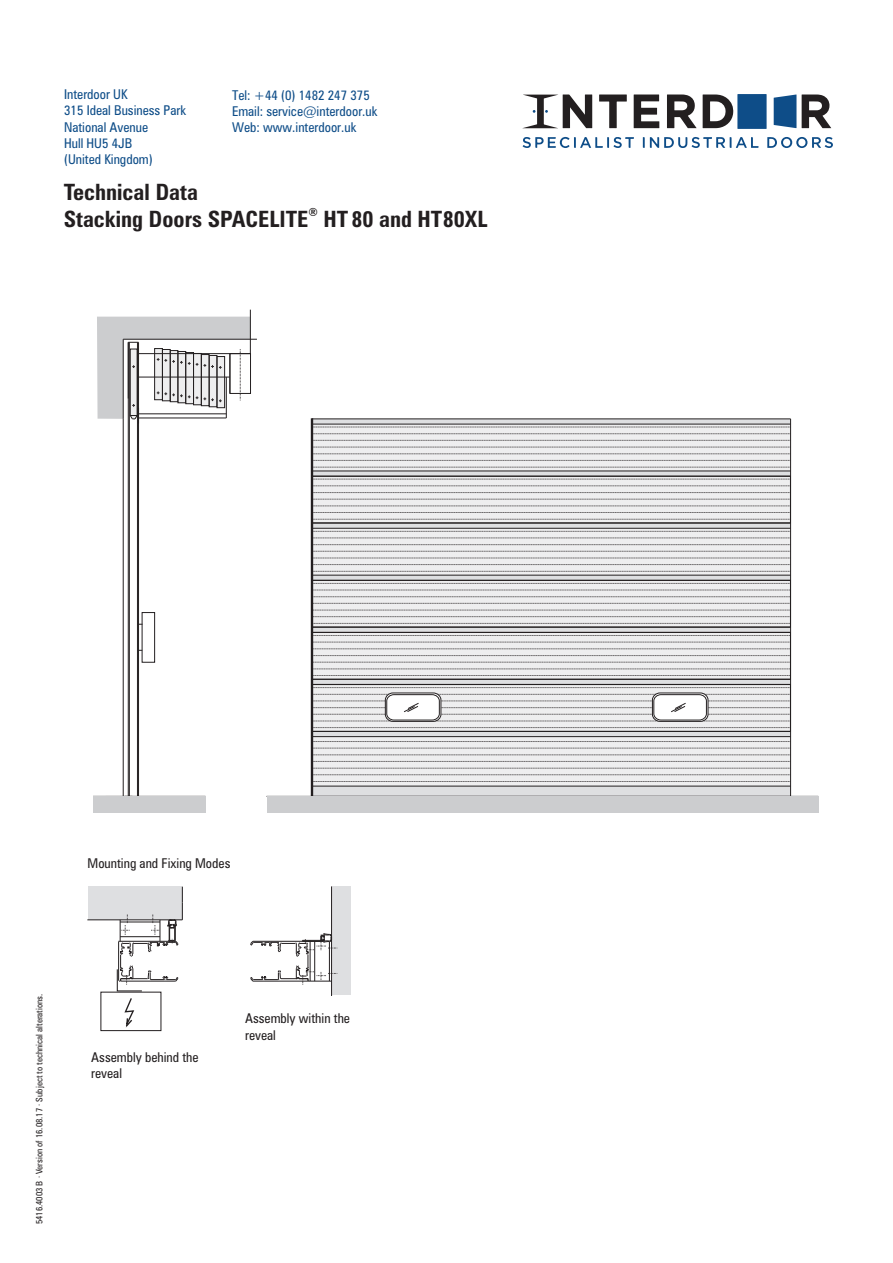
<style>
.page{position:relative;width:893px;height:1263px;background:#fff}
.page>*{position:absolute;margin:0;border:0;box-sizing:border-box;transform-origin:0 0}
.t1{font:700 condensed 22.5px "Zurich BT";color:#231f20}
.t2{font:condensed 13.5px/16.2px "Zurich BT";color:#0e4d88}
.t3{font:condensed 13.5px/16.2px "Zurich BT";color:#231f20}
.t4{font:700 condensed 11.25px "Zurich BT";color:#231f20}
.t5{font:condensed 9px "Zurich BT";color:#231f20}
</style>
<div class="page">
<div style="left:88px;top:886px;width:94px;height:33px;background:#dedfe1"></div>
<div style="left:332px;top:886px;width:19px;height:109px;background:#dedfe1"></div>
<hr style="left:250px;top:310px;width:1px;height:44px;background:#231f20">
<hr style="left:123px;top:419px;width:1px;height:377px;background:#231f20">
<hr style="left:128px;top:342px;width:1px;height:454px;background:#231f20">
<hr style="left:129px;top:342px;width:1px;height:454px;background:#231f20">
<hr style="left:137px;top:342px;width:1px;height:454px;background:#231f20">
<hr style="left:138px;top:342px;width:1px;height:454px;background:#231f20">
<hr style="left:331px;top:886px;width:1px;height:110px;background:#231f20">
<hr style="left:87px;top:919px;width:95px;height:1px;background:#231f20">
<hr style="left:123px;top:339px;width:134px;height:1px;background:#231f20">
<div style="left:230px;top:353px;width:21px;height:41px;border:1px solid #231f20"></div>
<svg style="left:97px;top:317px;width:153px;height:106px"></svg>
<svg style="left:250px;top:933px;width:87px;height:51px"></svg>
<div style="left:93px;top:796px;width:113px;height:17px;background:#cccdcf"></div>
<div style="left:142px;top:612px;width:13px;height:51px;border:1px solid #231f20"></div>
<svg style="left:116px;top:887px;width:67px;height:144px"></svg>
<svg style="left:313px;top:419px;width:477px;height:377px;fill:#dedfe1"></svg>
<svg style="left:313px;top:425px;width:477px;height:45px;fill:#eeeeef"></svg>
<svg style="left:313px;top:477px;width:477px;height:46px;fill:#eeeeef"></svg>
<svg style="left:313px;top:529px;width:477px;height:46px;fill:#eeeeef"></svg>
<svg style="left:313px;top:581px;width:477px;height:46px;fill:#eeeeef"></svg>
<div style="left:312px;top:684px;width:479px;height:47px;background:#eeeeef"></div>
<svg style="left:313px;top:633px;width:477px;height:46px;fill:#eeeeef"></svg>
<div style="left:312px;top:736px;width:478px;height:50px;background:linear-gradient(to right,#ededee,#ededee)"></div>
<svg style="left:313px;top:781px;width:477px;height:1px"></svg>
<hr style="left:312px;top:786px;width:479px;height:1px;background:#231f20">
<svg style="left:313px;top:768px;width:477px;height:7px"></svg>
<svg style="left:313px;top:761px;width:477px;height:1px"></svg>
<svg style="left:313px;top:748px;width:477px;height:7px"></svg>
<svg style="left:313px;top:741px;width:477px;height:1px"></svg>
<hr style="left:312px;top:731px;width:479px;height:1px;background:#231f20">
<hr style="left:312px;top:736px;width:479px;height:1px;background:#231f20">
<svg style="left:313px;top:603px;width:477px;height:1px"></svg>
<hr style="left:312px;top:632px;width:479px;height:1px;background:#231f20">
<hr style="left:312px;top:627px;width:479px;height:1px;background:#231f20">
<svg style="left:313px;top:635px;width:477px;height:1px"></svg>
<svg style="left:313px;top:642px;width:477px;height:7px"></svg>
<svg style="left:313px;top:655px;width:477px;height:1px"></svg>
<svg style="left:313px;top:662px;width:477px;height:1px"></svg>
<svg style="left:313px;top:610px;width:477px;height:7px"></svg>
<svg style="left:313px;top:623px;width:477px;height:1px"></svg>
<svg style="left:313px;top:669px;width:477px;height:7px"></svg>
<hr style="left:312px;top:679px;width:479px;height:1px;background:#231f20">
<hr style="left:312px;top:684px;width:479px;height:1px;background:#231f20">
<svg style="left:313px;top:551px;width:477px;height:1px"></svg>
<svg style="left:313px;top:558px;width:477px;height:7px"></svg>
<svg style="left:313px;top:571px;width:477px;height:1px"></svg>
<hr style="left:312px;top:580px;width:479px;height:1px;background:#231f20">
<hr style="left:312px;top:575px;width:479px;height:1px;background:#231f20">
<hr style="left:312px;top:528px;width:479px;height:1px;background:#231f20">
<hr style="left:312px;top:523px;width:479px;height:1px;background:#231f20">
<svg style="left:313px;top:531px;width:477px;height:1px"></svg>
<svg style="left:313px;top:538px;width:477px;height:7px"></svg>
<svg style="left:313px;top:519px;width:477px;height:1px"></svg>
<svg style="left:313px;top:583px;width:477px;height:1px"></svg>
<svg style="left:313px;top:590px;width:477px;height:7px"></svg>
<svg style="left:313px;top:427px;width:477px;height:7px"></svg>
<svg style="left:313px;top:506px;width:477px;height:7px"></svg>
<svg style="left:313px;top:467px;width:477px;height:1px"></svg>
<hr style="left:312px;top:470px;width:479px;height:1px;background:#231f20">
<hr style="left:312px;top:476px;width:479px;height:1px;background:#231f20">
<svg style="left:313px;top:479px;width:477px;height:1px"></svg>
<svg style="left:313px;top:486px;width:477px;height:7px"></svg>
<svg style="left:313px;top:499px;width:477px;height:1px"></svg>
<svg style="left:313px;top:454px;width:477px;height:7px"></svg>
<svg style="left:313px;top:447px;width:477px;height:1px"></svg>
<svg style="left:313px;top:440px;width:477px;height:1px"></svg>
<hr style="left:312px;top:424px;width:479px;height:1px;background:#231f20">
<hr style="left:312px;top:418px;width:479px;height:1px;background:#231f20">
<hr style="left:311px;top:418px;width:2px;height:378px;background:#231f20">
<hr style="left:790px;top:419px;width:1px;height:377px;background:#231f20">
<div style="left:267px;top:796px;width:551px;height:17px;background:#cccdcf"></div>
<svg style="left:313px;top:687px;width:477px;height:41px"></svg>
<svg style="left:774px;top:94px;width:57px;height:34px"></svg>
<svg style="left:667px;top:94px;width:30px;height:34px"></svg>
<svg style="left:703px;top:94px;width:64px;height:35px"></svg>
<svg style="left:634px;top:94px;width:25px;height:34px"></svg>
<svg style="left:599px;top:94px;width:28px;height:34px"></svg>
<svg style="left:767px;top:137px;width:66px;height:11px"></svg>
<svg style="left:523px;top:137px;width:111px;height:11px"></svg>
<svg style="left:643px;top:137px;width:115px;height:11px"></svg>
<svg style="left:523px;top:94px;width:69px;height:34px"></svg>
<p class="t2" style="left:64px;top:86px;width:124px">Interdoor UK<br>315 Ideal Business Park<br>National Avenue<br>Hull HU5 4JB<br>(United Kingdom)</p>
<h1 class="t1" style="left:64px;top:178px;width:136px">Technical Data</h1>
<p class="t2" style="left:232px;top:87px;width:147px">Tel: +44 (0) 1482 247 375<br>Email: service@interdoor.uk<br>Web: www.interdoor.uk</p>
<p class="t4" style="left:308px;top:205px;width:11px">®</p>
<h1 class="t1" style="left:64px;top:205px;width:425px">Stacking Doors SPACELITE HT 80 and HT80XL</h1>
<p class="t3" style="left:88px;top:855px;width:144px">Mounting and Fixing Modes</p>
<p class="t5" style="left:34px;top:1224px;width:232px;rotate:-90deg">5416.4003 B · Version of 16.08.17 · Subject to technical alterations.</p>
<p class="t3" style="left:91px;top:1049px;width:109px">Assembly behind the reveal</p>
<p class="t3" style="left:245px;top:1010px;width:106px">Assembly within the reveal</p>
</div>
